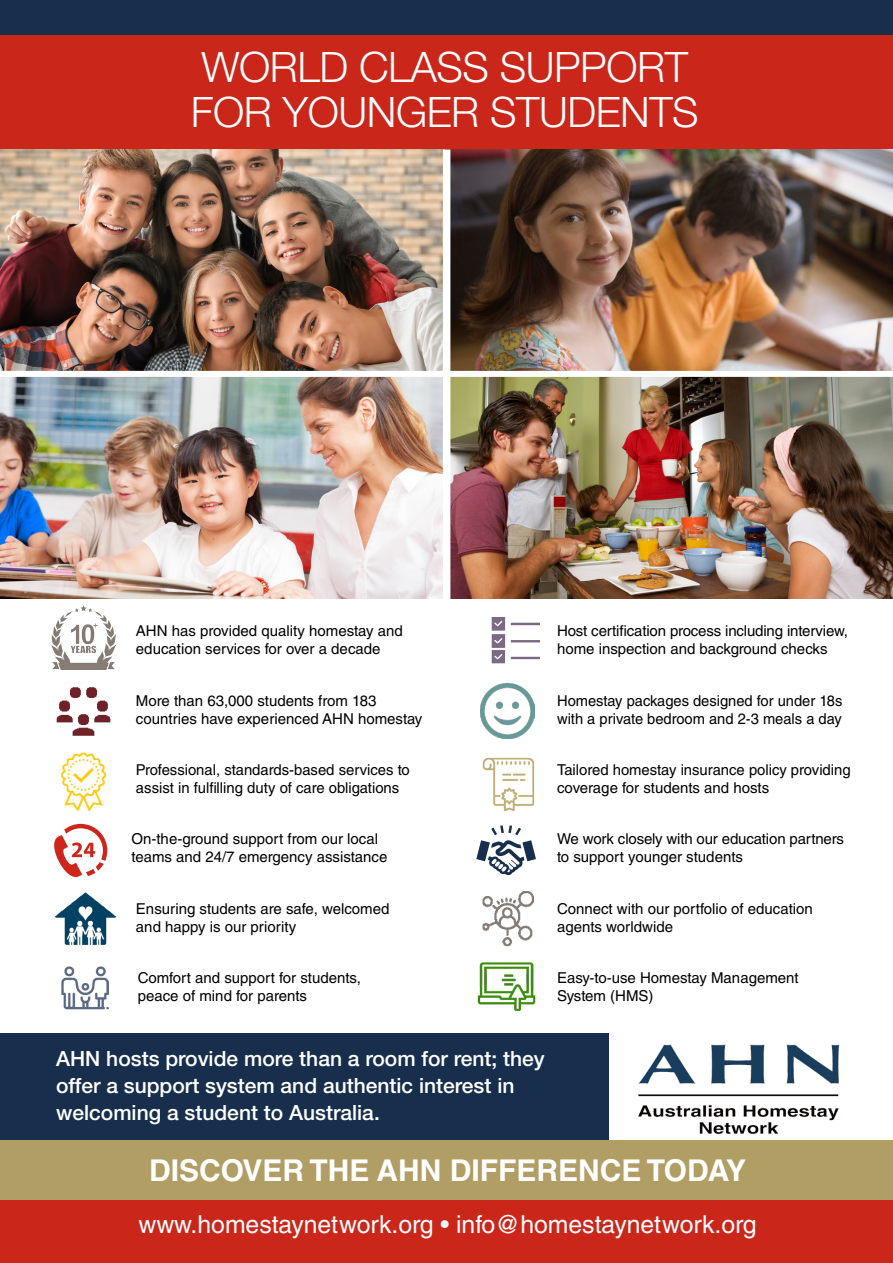
<style>
.page{position:relative;width:893px;height:1263px;background:#fff}
.page>*{position:absolute;margin:0;border:0;box-sizing:border-box;transform-origin:0 0}
.t1{font:300 42px/45px "Helvetica Neue LT Std";letter-spacing:-.01em;color:#fff}
.t2{font:700 30px "Helvetica LT Std";color:#fff}
.t3{font:24.75px "Helvetica LT Std";color:#fff}
.t4{font:500 21px/27px "Helvetica Neue LT Std";color:#fff}
.t5{font:15px/18px "Helvetica LT Std";color:#000}
</style>
<div class="page">
<div style="left:0;top:1033px;width:608px;height:119px;background:#172f4c"></div>
<img style="left:482px;top:757px;width:53px;height:53px">
<svg style="left:476px;top:825px;width:60px;height:50px"></svg>
<img style="left:477px;top:962px;width:59px;height:49px">
<img style="left:54px;top:892px;width:62px;height:53px">
<img style="left:482px;top:891px;width:52px;height:55px">
<img style="left:61px;top:752px;width:45px;height:60px">
<img style="left:52px;top:605px;width:64px;height:65px">
<div style="left:0;top:30px;width:893px;height:120px;background:#ca261a"></div>
<div style="left:0;top:0;width:893px;height:35px;background:#172f4c"></div>
<div style="left:0;top:1140px;width:893px;height:63px;background:#b09e65"></div>
<div style="left:0;top:1200px;width:893px;height:63px;background:#ca261a"></div>
<img style="left:638px;top:1044px;width:202px;height:90px">
<img style="left:56px;top:687px;width:55px;height:49px">
<img style="left:492px;top:617px;width:47px;height:47px">
<img style="left:0;top:150px;width:443px;height:221px">
<img style="left:450px;top:377px;width:443px;height:222px">
<img style="left:0;top:377px;width:443px;height:222px">
<img style="left:450px;top:150px;width:443px;height:221px">
<img style="left:480px;top:684px;width:55px;height:54px">
<svg style="left:54px;top:824px;width:53px;height:53px"></svg>
<img style="left:61px;top:966px;width:47px;height:44px">
<h1 class="t1" style="left:191px;top:44px;width:509px">WORLD CLASS SUPPORT<br>FOR YOUNGER STUDENTS</h1>
<p class="t5" style="left:136px;top:621px;width:268px">AHN has provided quality homestay and education services for over a decade</p>
<p class="t5" style="left:136px;top:692px;width:288px">More than 63,000 students from 183 countries have experienced AHN homestay</p>
<p class="t5" style="left:136px;top:760px;width:275px">Professional, standards-based services to assist in fulfilling duty of care obligations</p>
<p class="t5" style="left:131px;top:829px;width:257px">On-the-ground support from our local teams and 24/7 emergency assistance</p>
<p class="t5" style="left:136px;top:900px;width:255px">Ensuring students are safe, welcomed and happy is our priority</p>
<p class="t5" style="left:138px;top:968px;width:225px">Comfort and support for students, peace of mind for parents</p>
<p class="t5" style="left:557px;top:621px;width:292px">Host certification process including interview, home inspection and background checks</p>
<p class="t5" style="left:557px;top:692px;width:287px">Homestay packages designed for under 18s with a private bedroom and 2-3 meals a day</p>
<p class="t5" style="left:557px;top:760px;width:295px">Tailored homestay insurance policy providing coverage for students and hosts</p>
<p class="t5" style="left:557px;top:829px;width:288px">We work closely with our education partners to support younger students</p>
<p class="t5" style="left:557px;top:900px;width:257px">Connect with our portfolio of education agents worldwide</p>
<p class="t5" style="left:557px;top:968px;width:243px">Easy-to-use Homestay Management<br>System (HMS)</p>
<h3 class="t4" style="left:56px;top:1045px;width:490px">AHN hosts provide more than a room for rent; they offer a support system and authentic interest in welcoming a student to Australia.</h3>
<h2 class="t2" style="left:149px;top:1152px;width:598px">DISCOVER THE AHN DIFFERENCE TODAY</h2>
<h3 class="t3" style="left:138px;top:1210px;width:620px">www.homestaynetwork.org • info@homestaynetwork.org</h3>
</div>
